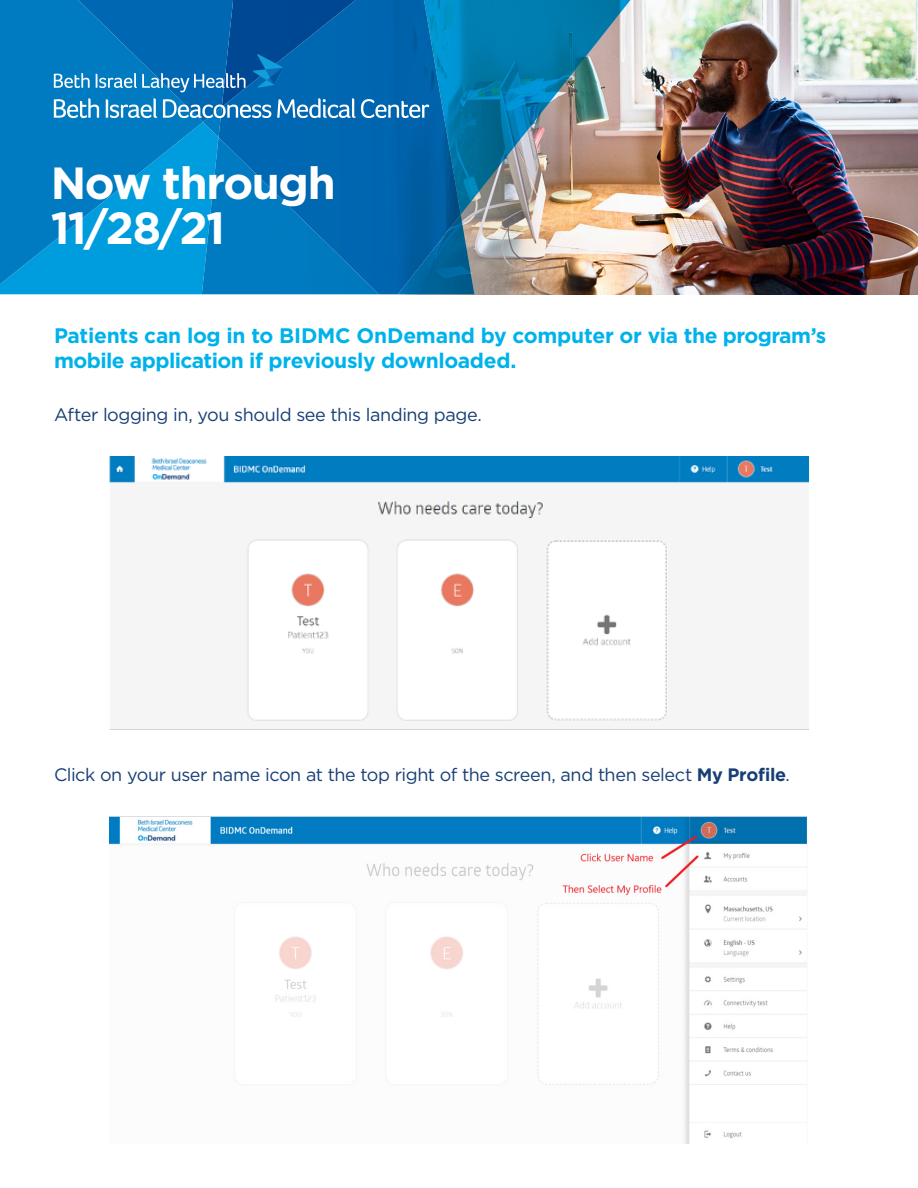
<style>
.page{position:relative;width:918px;height:1188px;background:#fff}
.page>*{position:absolute;margin:0;border:0;box-sizing:border-box;transform-origin:0 0}
.Heading_One_Bold{font:700 45px/45px "Gotham";letter-spacing:-.03em;color:#fff}
.Heading_Two_Bold{font:700 21px/25.5px "Gotham";letter-spacing:-.02em;color:#00b2eb}
.Heading_Three_Bold{font:18px "Gotham";letter-spacing:-.025em;color:#173f75}
.s1{font-weight:700}
</style>
<div class="page">
<img style="left:630px;top:0;width:288px;height:294px">
<img style="left:474px;top:215px;width:156px;height:79px">
<img style="left:474px;top:0;width:156px;height:215px">
<img style="left:110px;top:456px;width:698px;height:274px">
<img style="left:110px;top:816px;width:697px;height:327px">
<svg style="left:0;top:0;width:474px;height:294px;background:#0778bc"></svg>
<p class="Heading_One_Bold" style="left:51px;top:161px;width:287px">Now through<br>11/28/21</p>
<p class="Heading_Two_Bold" style="left:54px;top:323px;width:774px">Patients can log in to BIDMC OnDemand by computer or via the program’s mobile application if previously downloaded.</p>
<p class="Heading_Three_Bold" style="left:54px;top:403px;width:429px">After logging in, you should see this landing page.</p>
<p class="Heading_Three_Bold" style="left:54px;top:763px;width:737px">Click on your user name icon at the top right of the screen, and then select <span class="s1">My Profile</span>.</p>
</div>
